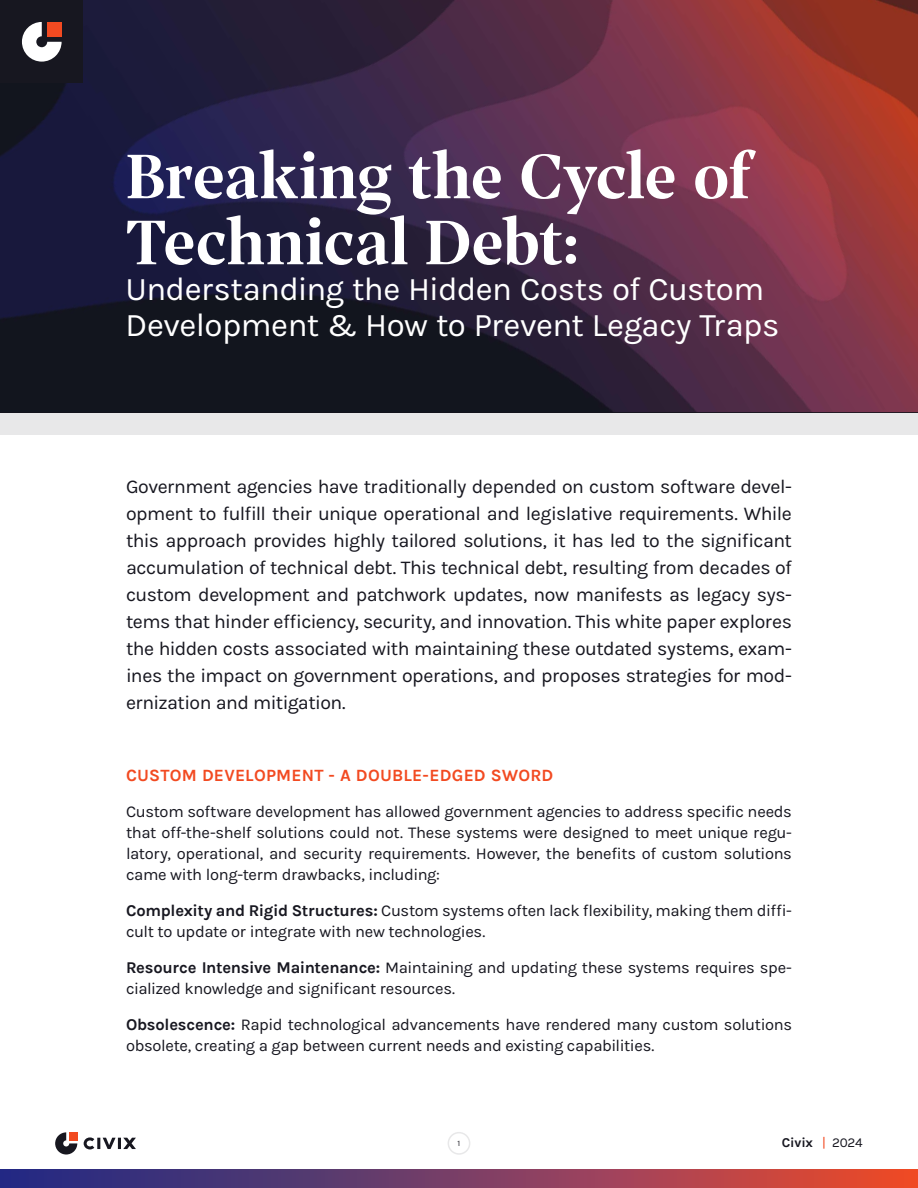
<style>
.page{position:relative;width:918px;height:1188px;background:#fff}
.page>*{position:absolute;margin:0;border:0;box-sizing:border-box;transform-origin:0 0}
.t1{font:67.5px/66px "Prospectus M Bld";letter-spacing:-.01em;color:#fff}
.t2{font:33px/36px "Karla";letter-spacing:-.02em;color:#fff}
.t3{font:19.5px/27px "Karla";letter-spacing:-.025em;color:#171720;text-align:justify}
.t4{font:700 17.25px "Karla";letter-spacing:.01em;color:#f24a21}
.t5{font:16.5px/21px "Karla";letter-spacing:-.02em;color:#171720}
.t6{font:700 13.5px "Karla";letter-spacing:-.01em;color:#171720}
.t7{font:700 7.95px "Karla";color:#5d5d63}
.s1{font-weight:700}
.s2{font-weight:400;color:#f24a21}
.s3{font-weight:400}
</style>
<div class="page">
<svg style="left:84px;top:1137px;width:52px;height:12px"></svg>
<svg style="left:55px;top:1132px;width:22px;height:23px"></svg>
<div style="left:69px;top:1132px;width:8px;height:8px;background:#f24a21"></div>
<svg style="left:0;top:1170px;width:918px;height:18px;background:#7f3c60"></svg>
<div style="left:448px;top:1132px;width:22px;height:23px;border:2px solid #e8e8e9;border-radius:50%"></div>
<img style="left:0;top:0;width:918px;height:412px">
<div style="left:1px;top:1px;width:82px;height:82px;background:#171720"></div>
<svg style="left:22px;top:22px;width:40px;height:40px"></svg>
<div style="left:47px;top:22px;width:15px;height:14px;background:#f24a21"></div>
<div style="left:0;top:412px;width:918px;height:22px;background:#e8e8e9"></div>
<h1 class="t1" style="left:126px;top:141px;width:626px">Breaking the Cycle of<br>Technical Debt:</h1>
<h2 class="t2" style="left:126px;top:272px;width:655px">Understanding the Hidden Costs of Custom<br>Development &amp; How to Prevent Legacy Traps</h2>
<p class="t3" style="left:126px;top:473px;width:668px">Government agencies have traditionally depended on custom software devel&shy;opment to fulfill their unique operational and legislative requirements. While this approach provides highly tailored solutions, it has led to the significant accumulation of technical debt. This technical debt, resulting from decades of custom development and patchwork updates, now manifests as legacy sys&shy;tems that hinder efficiency, security, and innovation. This white paper explores the hidden costs associated with maintaining these outdated systems, exam&shy;ines the impact on government operations, and proposes strategies for mod&shy;ernization and mitigation.</p>
<p class="t4" style="left:126px;top:765px;width:429px">CUSTOM DEVELOPMENT - A DOUBLE-EDGED SWORD</p>
<p class="t5" style="left:126px;top:801px;width:668px;text-align:justify">Custom software development has allowed government agencies to address specific needs that off-the-shelf solutions could not. These systems were designed to meet unique regu&shy;latory, operational, and security requirements. However, the benefits of custom solutions came with long-term drawbacks, including:</p>
<p class="t5" style="left:126px;top:900px;width:668px"><span class="s1">Complexity and Rigid Structures:</span> Custom systems often lack flexibility, making them diffi&shy;cult to update or integrate with new technologies.</p>
<p class="t5" style="left:126px;top:957px;width:668px"><span class="s1">Resource Intensive Maintenance:</span> Maintaining and updating these systems requires spe&shy;cialized knowledge and significant resources.</p>
<p class="t5" style="left:126px;top:1014px;width:668px"><span class="s1">Obsolescence:</span> Rapid technological advancements have rendered many custom solutions obsolete, creating a gap between current needs and existing capabilities.</p>
<p class="t7" style="left:458px;top:1138px;width:4px">1</p>
<p class="t6" style="left:782px;top:1135px;width:82px">Civix <span class="s2">|</span> <span class="s3">2024</span></p>
</div>
